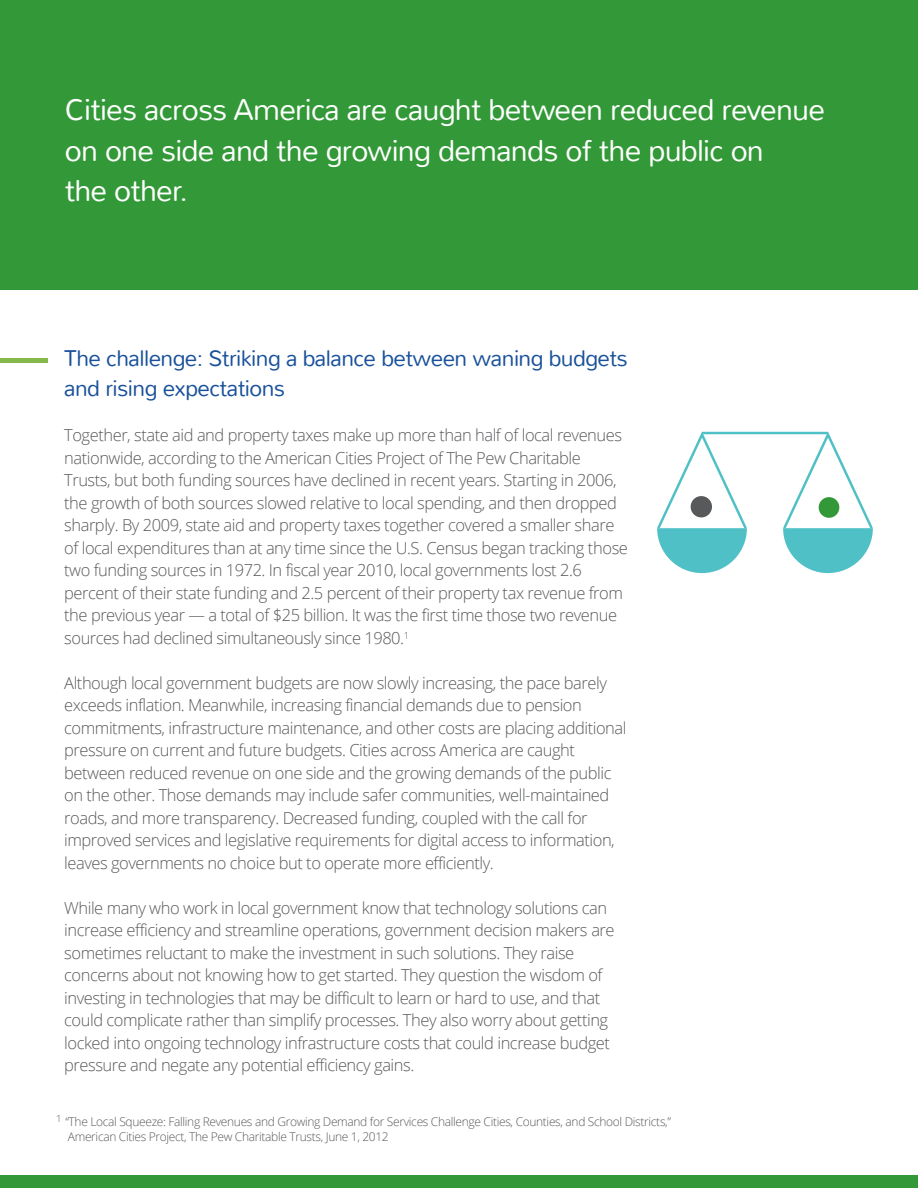
<style>
.page{position:relative;width:918px;height:1188px;background:#fff}
.page>*{position:absolute;margin:0;border:0;box-sizing:border-box;transform-origin:0 0}
.t1{font:300 30px/40.5px "Nunito";letter-spacing:-.025em;color:#fff}
.t2{font:300 22.5px/30px "Nunito";letter-spacing:-.025em;color:#19519a}
.t3{font:300 16.5px/22.5px "Open Sans";letter-spacing:-.03em;color:#58595b}
.t4{font:300 12px/14.4px "Open Sans";letter-spacing:-.03em;color:#58595b}
</style>
<div class="page">
<div style="left:0;top:0;width:918px;height:289px;background:#339938"></div>
<div style="left:0;top:358px;width:48px;height:5px;background:#86b949"></div>
<svg style="left:781px;top:431px;width:92px;height:142px"></svg>
<hr style="left:702px;top:432px;width:126px;height:2px;background:#4fc1c6">
<svg style="left:657px;top:431px;width:92px;height:142px"></svg>
<div style="left:691px;top:496px;width:21px;height:21px;background:#58595b;border-radius:50%"></div>
<div style="left:0;top:1175px;width:918px;height:13px;background:#339938"></div>
<div style="left:819px;top:497px;width:20px;height:21px;background:#339938;border-radius:50%"></div>
<h1 class="t1" style="left:65px;top:90px;width:762px">Cities across America are caught between reduced revenue on one side and the growing demands of the public on<br>the other.</h1>
<h2 class="t2" style="left:64px;top:344px;width:565px">The challenge: Striking a balance between waning budgets and rising expectations</h2>
<p class="t3" style="left:64px;top:424px;width:565px">Together, state aid and property taxes make up more than half of local revenues nationwide, according to the American Cities Project of The Pew Charitable Trusts, but both funding sources have declined in recent years. Starting in 2006, the growth of both sources slowed relative to local spending, and then dropped sharply. By 2009, state aid and property taxes together covered a smaller share of local expenditures than at any time since the U.S. Census began tracking those two funding sources in 1972. In fiscal year 2010, local governments lost 2.6 percent of their state funding and 2.5 percent of their property tax revenue from the previous year — a total of $25 billion. It was the first time those two revenue sources had declined simultaneously since 1980.<sup>1</sup></p>
<p class="t3" style="left:64px;top:671px;width:564px">Although local government budgets are now slowly increasing, the pace barely exceeds inflation. Meanwhile, increasing financial demands due to pension commitments, infrastructure maintenance, and other costs are placing additional pressure on current and future budgets. Cities across America are caught between reduced revenue on one side and the growing demands of the public on the other. Those demands may include safer communities, well-maintained roads, and more transparency. Decreased funding, coupled with the call for improved services and legislative requirements for digital access to information, leaves governments no choice but to operate more efficiently.</p>
<p class="t3" style="left:64px;top:896px;width:552px">While many who work in local government know that technology solutions can increase efficiency and streamline operations, government decision makers are sometimes reluctant to make the investment in such solutions. They raise concerns about not knowing how to get started. They question the wisdom of investing in technologies that may be difficult to learn or hard to use, and that could complicate rather than simplify processes. They also worry about getting locked into ongoing technology infrastructure costs that could increase budget pressure and negate any potential efficiency gains.</p>
<p class="t4" style="left:68px;top:1114px;width:605px;text-indent:-12px"><sup>1</sup> “The Local Squeeze: Falling Revenues and Growing Demand for Services Challenge Cities, Counties, and School Districts,”<br>American Cities Project, The Pew Charitable Trusts, June 1, 2012</p>
</div>
